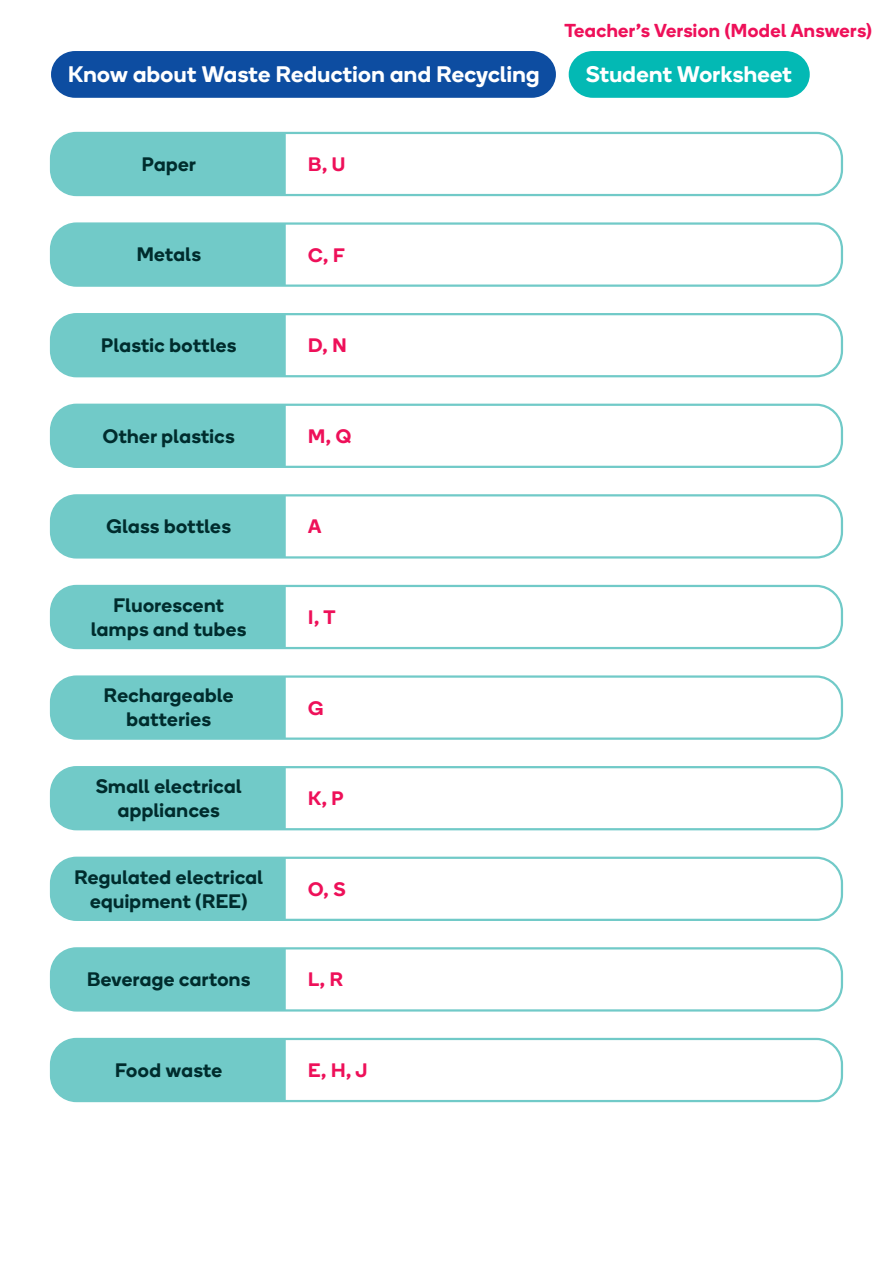
<style>
.page{position:relative;width:893px;height:1263px;background:#fff}
.page>*{position:absolute;margin:0;border:0;box-sizing:border-box;transform-origin:0 0}
.t1{font:600 22.5px "Boing";letter-spacing:.02em;color:#fff}
.t2{font:600 19.5px/24px "Boing";letter-spacing:.025em;color:#002c2d;text-align:center}
.t3{font:600 19.5px "Boing";color:#ee1059}
.t4{font:600 18.75px "Boing";letter-spacing:.025em;color:#ee1059}
</style>
<div class="page">
<div style="left:50px;top:132px;width:793px;height:64px;border:2px solid #71cac8;border-radius:26px"></div>
<div style="left:51px;top:133px;width:235px;height:62px;background:#71cac8"></div>
<div style="left:50px;top:313px;width:793px;height:64px;border:2px solid #71cac8;border-radius:26px"></div>
<div style="left:51px;top:314px;width:235px;height:62px;background:#71cac8"></div>
<div style="left:50px;top:494px;width:793px;height:65px;border:2px solid #71cac8;border-radius:26px"></div>
<div style="left:51px;top:495px;width:235px;height:62px;background:#71cac8"></div>
<div style="left:50px;top:675px;width:793px;height:65px;border:2px solid #71cac8;border-radius:26px"></div>
<div style="left:51px;top:676px;width:235px;height:63px;background:#71cac8"></div>
<div style="left:50px;top:857px;width:793px;height:64px;border:2px solid #71cac8;border-radius:26px"></div>
<div style="left:51px;top:858px;width:235px;height:62px;background:#71cac8"></div>
<div style="left:50px;top:222px;width:793px;height:65px;border:2px solid #71cac8;border-radius:26px"></div>
<div style="left:51px;top:224px;width:235px;height:62px;background:#71cac8"></div>
<div style="left:50px;top:404px;width:793px;height:64px;border:2px solid #71cac8;border-radius:26px"></div>
<div style="left:51px;top:405px;width:235px;height:62px;background:#71cac8"></div>
<div style="left:50px;top:585px;width:793px;height:64px;border:2px solid #71cac8;border-radius:26px"></div>
<div style="left:51px;top:586px;width:235px;height:62px;background:#71cac8"></div>
<div style="left:50px;top:766px;width:793px;height:64px;border:2px solid #71cac8;border-radius:26px"></div>
<div style="left:51px;top:767px;width:235px;height:62px;background:#71cac8"></div>
<div style="left:50px;top:947px;width:793px;height:64px;border:2px solid #71cac8;border-radius:26px"></div>
<div style="left:51px;top:948px;width:235px;height:62px;background:#71cac8"></div>
<div style="left:50px;top:1038px;width:793px;height:64px;border:2px solid #71cac8;border-radius:26px"></div>
<div style="left:51px;top:1039px;width:235px;height:62px;background:#71cac8"></div>
<div style="left:569px;top:51px;width:241px;height:47px;background:#03b9b4"></div>
<div style="left:51px;top:51px;width:505px;height:47px;background:#0d4da1"></div>
<p class="t4" style="left:564px;top:18px;width:309px">Teacher’s Version (Model Answers)</p>
<p class="t1" style="left:68px;top:59px;width:473px">Know about Waste Reduction and Recycling</p>
<p class="t1" style="left:586px;top:59px;width:208px">Student Worksheet</p>
<p class="t2" style="left:142px;top:152px;width:56px">Paper</p>
<p class="t2" style="left:137px;top:242px;width:65px">Metals</p>
<p class="t2" style="left:101px;top:333px;width:136px">Plastic bottles</p>
<p class="t2" style="left:103px;top:424px;width:133px">Other plastics</p>
<p class="t2" style="left:107px;top:514px;width:126px">Glass bottles</p>
<p class="t2" style="left:113px;top:593px;width:112px">Fluorescent</p>
<p class="t2" style="left:91px;top:617px;width:156px">lamps and tubes</p>
<p class="t2" style="left:104px;top:683px;width:131px">Rechargeable</p>
<p class="t2" style="left:126px;top:707px;width:86px">batteries</p>
<p class="t2" style="left:96px;top:774px;width:147px">Small electrical appliances</p>
<p class="t2" style="left:74px;top:865px;width:190px">Regulated electrical equipment (REE)</p>
<p class="t2" style="left:87px;top:967px;width:165px">Beverage cartons</p>
<p class="t2" style="left:115px;top:1058px;width:108px">Food waste</p>
<p class="t3" style="left:308px;top:151px;width:39px">B, U</p>
<p class="t3" style="left:308px;top:241px;width:38px">C, F</p>
<p class="t3" style="left:308px;top:332px;width:40px">D, N</p>
<p class="t3" style="left:308px;top:422px;width:44px">M, Q</p>
<p class="t3" style="left:308px;top:513px;width:15px">A</p>
<p class="t3" style="left:308px;top:604px;width:29px">I, T</p>
<p class="t3" style="left:308px;top:694px;width:17px">G</p>
<p class="t3" style="left:308px;top:785px;width:37px">K, P</p>
<p class="t3" style="left:308px;top:875px;width:39px">O, S</p>
<p class="t3" style="left:308px;top:966px;width:36px">L, R</p>
<p class="t3" style="left:308px;top:1057px;width:61px">E, H, J</p>
</div>
